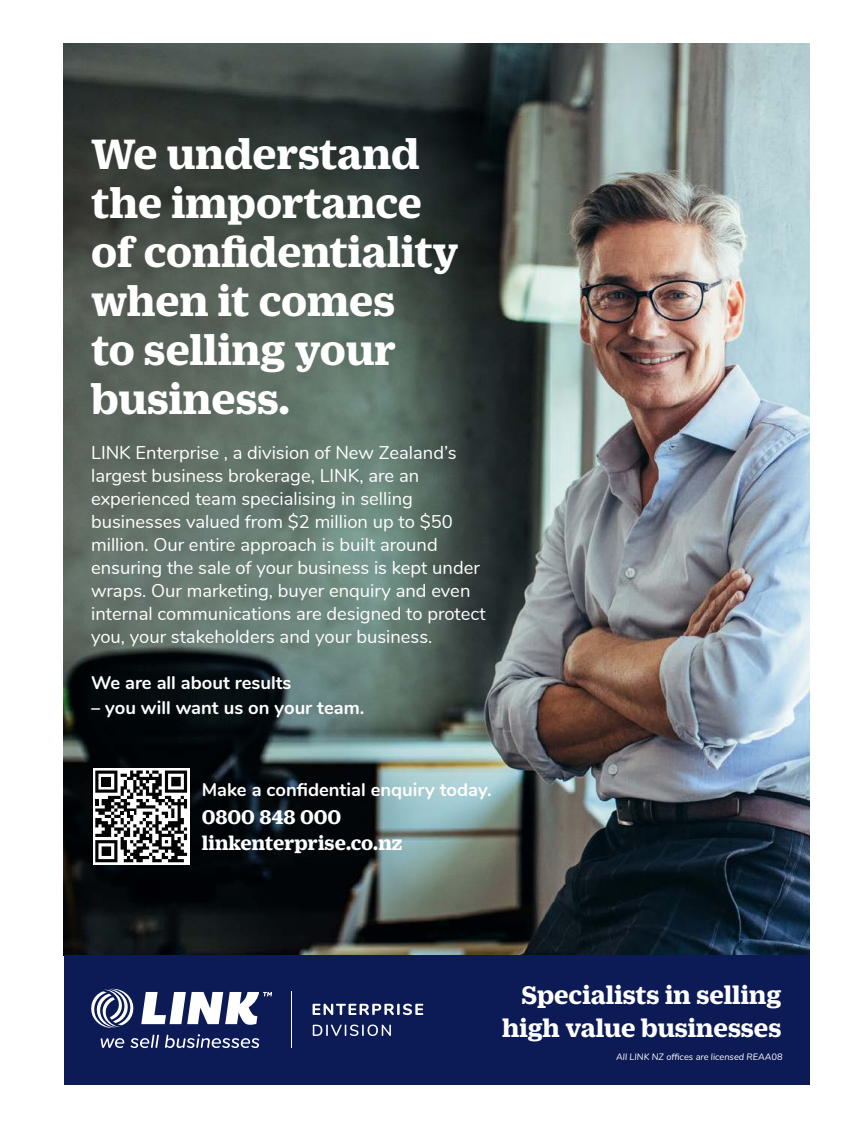
<style>
.page{position:relative;width:851px;height:1127px;background:#fff}
.page>*{position:absolute;margin:0;border:0;box-sizing:border-box;transform-origin:0 0}
.t1{font:700 45.9px/49.1px "Duplicate Ionic";letter-spacing:-.005em;color:#fff}
.t2{font:700 27.6px/33px "Duplicate Ionic";color:#fff;text-align:right}
.t3{font:700 21.45px/25.7px "Duplicate Ionic";color:#fff}
.t4{font:18.3px/23px "Nunito";color:#fff}
.t5{font:700 18.3px "Nunito";color:#fff}
.t6{font:italic 9.15px "Nunito";color:#fff}
</style>
<div class="page">
<img style="left:64px;top:44px;width:745px;height:911px">
<div style="left:64px;top:955px;width:745px;height:129px;background:#0c1b55"></div>
<svg style="left:91px;top:988px;width:181px;height:40px"></svg>
<svg style="left:101px;top:1034px;width:158px;height:14px"></svg>
<hr style="left:291px;top:991px;width:1px;height:57px;background:#fff">
<svg style="left:313px;top:1024px;width:78px;height:12px"></svg>
<svg style="left:312px;top:1003px;width:111px;height:12px"></svg>
<svg style="left:93px;top:768px;width:97px;height:97px"></svg>
<svg style="left:95px;top:770px;width:92px;height:92px"></svg>
<p class="t1" style="left:91px;top:125px;width:369px">We understand the importance of confidentiality when it comes<br>to selling your business.</p>
<p class="t4" style="left:91px;top:440px;width:396px">LINK Enterprise , a division of New Zealand’s largest business brokerage, LINK, are an experienced team specialising in selling businesses valued from $2 million up to $50 million. Our entire approach is built around ensuring the sale of your business is kept under wraps. Our marketing, buyer enquiry and even internal communications are designed to protect you, your stakeholders and your business.</p>
<p class="t5" style="left:91px;top:669px;width:202px">We are all about results</p>
<p class="t5" style="left:91px;top:694px;width:275px">– you will want us on your team.</p>
<p class="t5" style="left:202px;top:776px;width:291px">Make a confidential enquiry today.</p>
<p class="t3" style="left:202px;top:802px;width:202px">0800 848 000 linkenterprise.co.nz</p>
<p class="t2" style="left:502px;top:976px;width:281px">Specialists in selling high value businesses</p>
<p class="t6" style="left:616px;top:1050px;width:168px">All LINK NZ offices are licensed REAA08</p>
</div>
